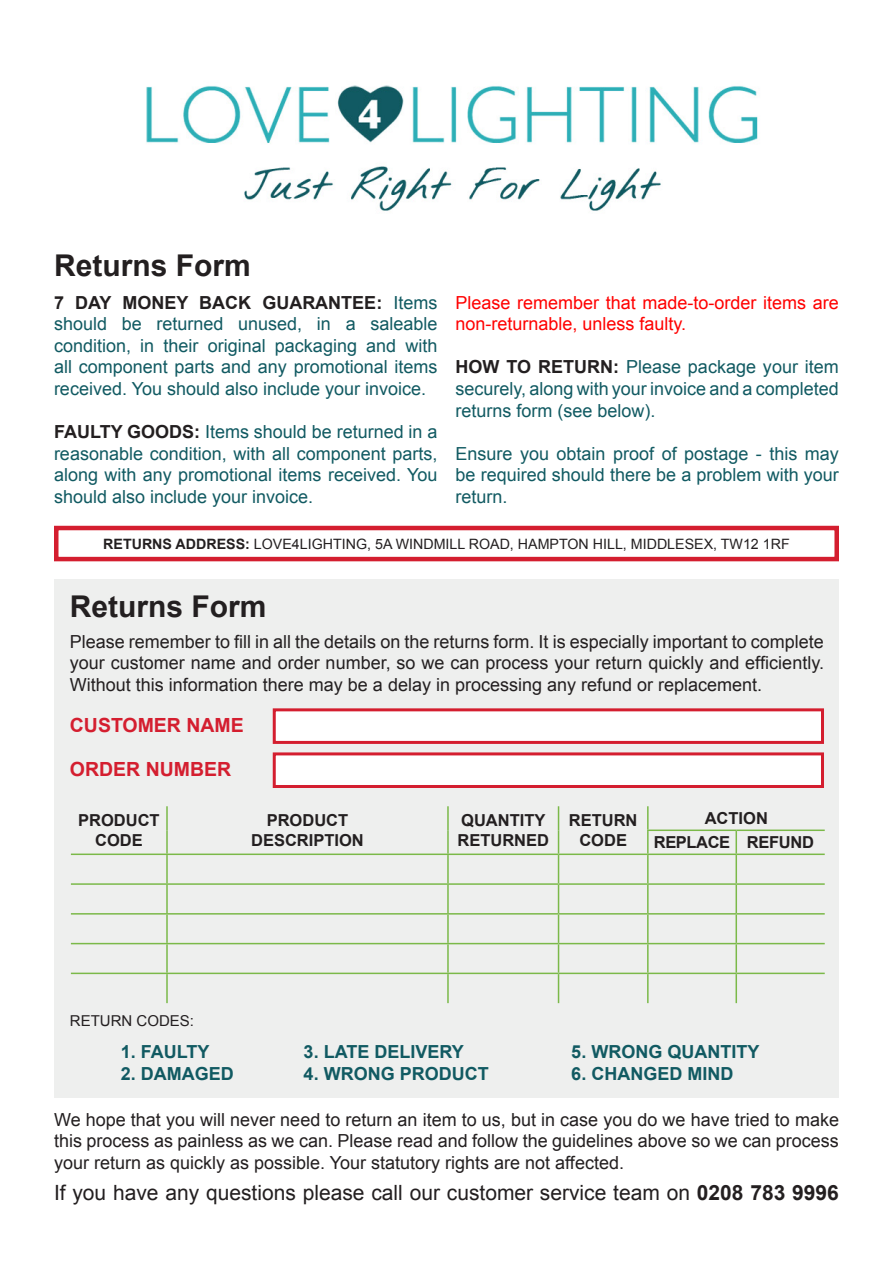
<style>
.page{position:relative;width:893px;height:1263px;background:#fff}
.page>*{position:absolute;margin:0;border:0;box-sizing:border-box;transform-origin:0 0}
.t1{font:700 30px "Arial";color:#231f20}
.t2{font:21px "Arial";color:#231f20}
.t3{font:700 19.5px "Arial";color:#d41e2f}
.t4{font:18px/21.6px "Arial";color:#115a62;text-align:justify}
.t5{font:18px/21.6px "Arial";color:#231f20;text-align:justify}
.t6{font:700 18px "Arial";color:#115a62}
.t7{font:18px/21.6px "Arial";color:#f00}
.t8{font:700 16.5px/19.8px "Arial";color:#231f20;text-align:center}
.t9{font:700 16.5px/24px "Arial";letter-spacing:-.02em;color:#231f20;text-align:center}
.t10{font:15px "Arial";color:#231f20}
.t11{font:14.25px "Arial";color:#231f20}
.s1{font-weight:700;color:#231f20}
.s2{font-weight:700}
</style>
<div class="page">
<div style="left:54px;top:579px;width:785px;height:518px;background:#eeefee"></div>
<hr style="left:166px;top:806px;width:2px;height:24px;background:#7bb949">
<hr style="left:447px;top:806px;width:2px;height:24px;background:#7bb949">
<hr style="left:647px;top:806px;width:2px;height:23px;background:#7bb949">
<hr style="left:166px;top:830px;width:2px;height:23px;background:#7bb949">
<hr style="left:447px;top:830px;width:2px;height:23px;background:#7bb949">
<hr style="left:647px;top:829px;width:89px;height:2px;background:#7bb949">
<hr style="left:647px;top:831px;width:2px;height:22px;background:#7bb949">
<hr style="left:736px;top:829px;width:89px;height:2px;background:#7bb949">
<hr style="left:735px;top:831px;width:2px;height:22px;background:#7bb949">
<hr style="left:71px;top:853px;width:96px;height:2px;background:#7bb949">
<hr style="left:167px;top:853px;width:281px;height:2px;background:#7bb949">
<hr style="left:166px;top:855px;width:2px;height:28px;background:#7bb949">
<hr style="left:448px;top:853px;width:110px;height:2px;background:#7bb949">
<hr style="left:447px;top:855px;width:2px;height:28px;background:#7bb949">
<hr style="left:558px;top:853px;width:90px;height:2px;background:#7bb949">
<hr style="left:648px;top:853px;width:88px;height:2px;background:#7bb949">
<hr style="left:647px;top:855px;width:2px;height:28px;background:#7bb949">
<hr style="left:736px;top:853px;width:89px;height:2px;background:#7bb949">
<hr style="left:735px;top:855px;width:2px;height:28px;background:#7bb949">
<hr style="left:71px;top:883px;width:96px;height:2px;background:#7bb949">
<hr style="left:167px;top:883px;width:281px;height:2px;background:#7bb949">
<hr style="left:166px;top:885px;width:2px;height:28px;background:#7bb949">
<hr style="left:448px;top:883px;width:110px;height:2px;background:#7bb949">
<hr style="left:447px;top:885px;width:2px;height:28px;background:#7bb949">
<hr style="left:558px;top:883px;width:90px;height:2px;background:#7bb949">
<hr style="left:648px;top:883px;width:88px;height:2px;background:#7bb949">
<hr style="left:647px;top:885px;width:2px;height:28px;background:#7bb949">
<hr style="left:736px;top:883px;width:89px;height:2px;background:#7bb949">
<hr style="left:735px;top:885px;width:2px;height:28px;background:#7bb949">
<hr style="left:71px;top:913px;width:96px;height:1px;background:#7bb949">
<hr style="left:167px;top:913px;width:281px;height:1px;background:#7bb949">
<hr style="left:166px;top:914px;width:2px;height:29px;background:#7bb949">
<hr style="left:448px;top:913px;width:110px;height:1px;background:#7bb949">
<hr style="left:447px;top:914px;width:2px;height:29px;background:#7bb949">
<hr style="left:558px;top:913px;width:90px;height:1px;background:#7bb949">
<hr style="left:648px;top:913px;width:88px;height:1px;background:#7bb949">
<hr style="left:647px;top:914px;width:2px;height:29px;background:#7bb949">
<hr style="left:736px;top:913px;width:89px;height:1px;background:#7bb949">
<hr style="left:735px;top:914px;width:2px;height:29px;background:#7bb949">
<hr style="left:71px;top:943px;width:96px;height:1px;background:#7bb949">
<hr style="left:167px;top:943px;width:281px;height:1px;background:#7bb949">
<hr style="left:166px;top:944px;width:2px;height:29px;background:#7bb949">
<hr style="left:448px;top:943px;width:110px;height:1px;background:#7bb949">
<hr style="left:447px;top:944px;width:2px;height:29px;background:#7bb949">
<hr style="left:558px;top:943px;width:90px;height:1px;background:#7bb949">
<hr style="left:648px;top:943px;width:88px;height:1px;background:#7bb949">
<hr style="left:647px;top:944px;width:2px;height:29px;background:#7bb949">
<hr style="left:736px;top:943px;width:89px;height:1px;background:#7bb949">
<hr style="left:735px;top:944px;width:2px;height:29px;background:#7bb949">
<hr style="left:71px;top:973px;width:96px;height:1px;background:#7bb949">
<hr style="left:167px;top:973px;width:281px;height:1px;background:#7bb949">
<hr style="left:166px;top:974px;width:2px;height:29px;background:#7bb949">
<hr style="left:448px;top:973px;width:110px;height:1px;background:#7bb949">
<hr style="left:447px;top:974px;width:2px;height:29px;background:#7bb949">
<hr style="left:558px;top:973px;width:90px;height:1px;background:#7bb949">
<svg style="left:558px;top:806px;width:1px;height:197px"></svg>
<hr style="left:648px;top:973px;width:88px;height:1px;background:#7bb949">
<hr style="left:647px;top:974px;width:2px;height:29px;background:#7bb949">
<hr style="left:736px;top:973px;width:89px;height:1px;background:#7bb949">
<hr style="left:735px;top:974px;width:2px;height:29px;background:#7bb949">
<div style="left:54px;top:526px;width:785px;height:35px;border:4px solid #d41e2f"></div>
<div style="left:273px;top:708px;width:551px;height:36px;background:#fff;border:3px solid #d41e2f"></div>
<div style="left:273px;top:752px;width:551px;height:36px;background:#fff;border:3px solid #d41e2f"></div>
<img style="left:146px;top:85px;width:612px;height:126px">
<h1 class="t1" style="left:54px;top:245px;width:198px">Returns Form</h1>
<p class="t4" style="left:54px;top:292px;width:385px"><span class="s1">7 DAY MONEY BACK GUARANTEE:</span> Items should be returned unused, in a saleable condition, in their original packaging and with all component parts and any promotional items received. You should also include your invoice.</p>
<p class="t4" style="left:54px;top:421px;width:385px"><span class="s1">FAULTY GOODS:</span> Items should be returned in a reasonable condition, with all component parts, along with any promotional items received. You should also include your invoice.</p>
<p class="t7" style="left:455px;top:292px;width:385px">Please remember that made-to-order items are non-returnable, unless faulty.</p>
<p class="t4" style="left:455px;top:356px;width:385px"><span class="s1">HOW TO RETURN:</span> Please package your item securely, along with your invoice and a completed returns form (see below).</p>
<p class="t4" style="left:455px;top:443px;width:385px">Ensure you obtain proof of postage - this may be required should there be a problem with your return.</p>
<p class="t11" style="left:103px;top:534px;width:688px"><span class="s2">RETURNS ADDRESS:</span> LOVE4LIGHTING, 5A WINDMILL ROAD, HAMPTON HILL, MIDDLESEX, TW12 1RF</p>
<h1 class="t1" style="left:70px;top:586px;width:198px">Returns Form</h1>
<p class="t5" style="left:70px;top:631px;width:756px">Please remember to fill in all the details on the returns form. It is especially important to complete your customer name and order number, so we can process your return quickly and efficiently.<br>Without this information there may be a delay in processing any refund or replacement.</p>
<p class="t3" style="left:70px;top:712px;width:176px">CUSTOMER NAME</p>
<p class="t3" style="left:70px;top:756px;width:163px">ORDER NUMBER</p>
<p class="t8" style="left:78px;top:811px;width:83px">PRODUCT<br>CODE</p>
<p class="t8" style="left:251px;top:811px;width:114px">PRODUCT<br>DESCRIPTION</p>
<p class="t8" style="left:457px;top:811px;width:93px;text-align:left">QUANTITY<br>RETURNED</p>
<p class="t8" style="left:569px;top:811px;width:70px">RETURN<br>CODE</p>
<p class="t9" style="left:654px;top:807px;width:162px">ACTION<br>REPLACE REFUND</p>
<p class="t10" style="left:70px;top:1011px;width:126px">RETURN CODES:</p>
<p class="t6" style="left:121px;top:1040px;width:90px">1. FAULTY</p>
<p class="t6" style="left:121px;top:1061px;width:115px">2. DAMAGED</p>
<p class="t6" style="left:304px;top:1040px;width:162px">3. LATE DELIVERY</p>
<p class="t6" style="left:304px;top:1061px;width:187px">4. WRONG PRODUCT</p>
<p class="t6" style="left:571px;top:1040px;width:190px">5. WRONG QUANTITY</p>
<p class="t6" style="left:571px;top:1061px;width:163px">6. CHANGED MIND</p>
<p class="t5" style="left:54px;top:1108px;width:786px">We hope that you will never need to return an item to us, but in case you do we have tried to make this process as painless as we can. Please read and follow the guidelines above so we can process your return as quickly as possible. Your statutory rights are not affected.</p>
<p class="t2" style="left:54px;top:1179px;width:786px">If you have any questions please call our customer service team on <span class="s2">0208 783 9996</span></p>
</div>
